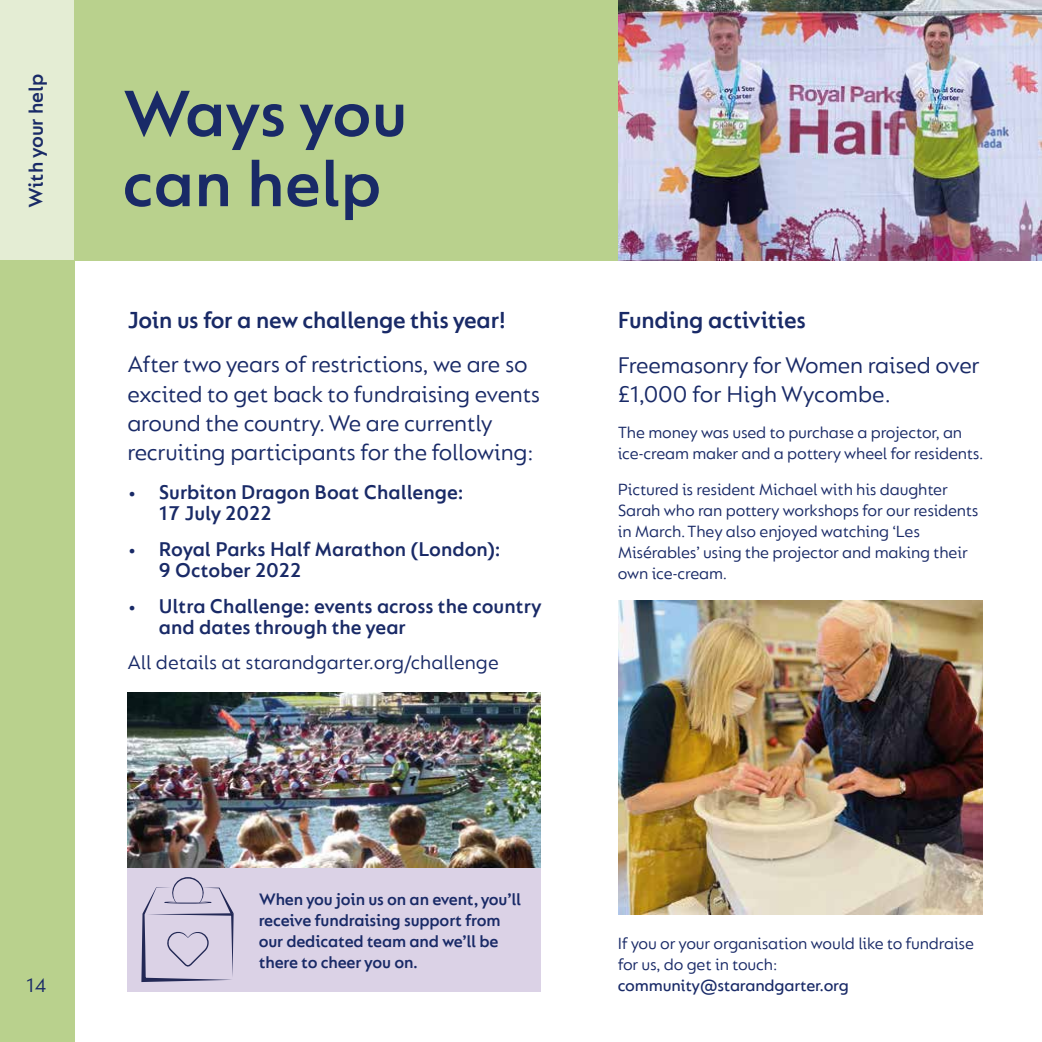
<style>
.page{position:relative;width:1042px;height:1042px;background:#fff}
.page>*{position:absolute;margin:0;border:0;box-sizing:border-box;transform-origin:0 0}
.t1{font:600 70px "FS Lucas";letter-spacing:-.005em;color:#192a67}
.t2{font:24.5px/29.4px "FS Lucas";letter-spacing:-.01em;color:#192a67}
.t3{font:600 24.5px "FS Lucas";letter-spacing:-.01em;color:#192a67}
.t4{font:600 21px/21px "FS Lucas";color:#192a67}
.t5{font:21px "FS Lucas";color:#192a67}
.t6{font:17.5px/21px "FS Lucas";letter-spacing:-.01em;color:#192a67}
.t7{font:600 17.5px/21px "FS Lucas";letter-spacing:-.01em;color:#192a67}
.t8{font:500 17.5px "FS Lucas";letter-spacing:-.01em;color:#192a67}
</style>
<div class="page">
<div style="left:127px;top:867px;width:413px;height:125px;background:#dbd2e6"></div>
<div style="left:0;top:0;width:74px;height:260px;background:#e4edd4"></div>
<div style="left:0;top:260px;width:74px;height:782px;background:#b9d18d"></div>
<div style="left:74px;top:0;width:968px;height:260px;background:#b9d18d"></div>
<img style="left:618px;top:600px;width:364px;height:315px">
<img style="left:618px;top:0;width:424px;height:260px">
<svg style="left:141px;top:877px;width:93px;height:105px"></svg>
<img style="left:127px;top:692px;width:413px;height:175px">
<p class="t4" style="left:25px;top:208px;width:136px;rotate:-90deg">With your help</p>
<h1 class="t1" style="left:122px;top:73px;width:287px">Ways you</h1>
<h1 class="t1" style="left:122px;top:143px;width:260px">can help</h1>
<h2 class="t3" style="left:127px;top:306px;width:380px">Join us for a new challenge this year!</h2>
<h2 class="t2" style="left:127px;top:349px;width:414px">After two years of restrictions, we are so excited to get back to fundraising events around the country. We are currently recruiting participants for the following:</h2>
<p class="t4" style="left:159px;top:481px;width:306px;text-indent:-32px">• Surbiton Dragon Boat Challenge:<br>17 July 2022</p>
<p class="t4" style="left:159px;top:538px;width:343px;text-indent:-32px">• Royal Parks Half Marathon (London):<br>9 October 2022</p>
<p class="t4" style="left:159px;top:595px;width:384px;text-indent:-32px">• Ultra Challenge: events across the country and dates through the year</p>
<p class="t5" style="left:127px;top:650px;width:373px">All details at starandgarter.org/challenge</p>
<h2 class="t3" style="left:618px;top:306px;width:190px">Funding activities</h2>
<h2 class="t2" style="left:618px;top:350px;width:363px">Freemasonry for Women raised over £1,000 for High Wycombe.</h2>
<p class="t6" style="left:618px;top:421px;width:367px">The money was used to purchase a projector, an ice-cream maker and a pottery wheel for residents.</p>
<p class="t6" style="left:618px;top:478px;width:362px">Pictured is resident Michael with his daughter Sarah who ran pottery workshops for our residents in March. They also enjoyed watching ‘Les Misérables’ using the projector and making their own ice-cream.</p>
<p class="t5" style="left:26px;top:973px;width:22px">14</p>
<p class="t7" style="left:259px;top:888px;width:264px">When you join us on an event, you’ll receive fundraising support from our dedicated team and we’ll be there to cheer you on.</p>
<p class="t6" style="left:618px;top:933px;width:358px">If you or your organisation would like to fundraise for us, do get in touch:</p>
<p class="t8" style="left:618px;top:975px;width:232px">community@starandgarter.org</p>
</div>
